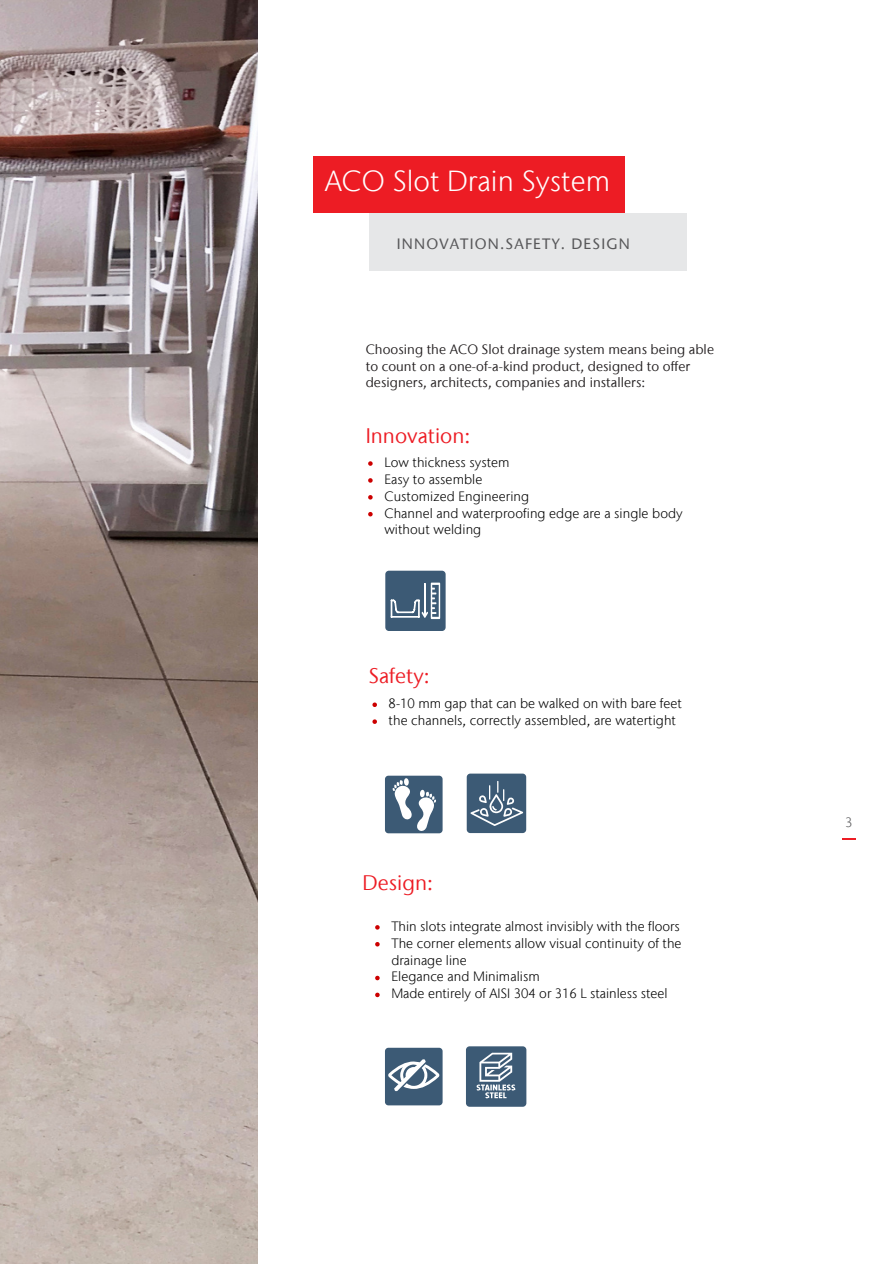
<style>
.page{position:relative;width:893px;height:1264px;background:#fff}
.page>*{position:absolute;margin:0;border:0;box-sizing:border-box;transform-origin:0 0}
.t1{font:300 28.95px "Stone Sans IIITC Com";color:#fff}
.t2{font:21px "Stone Sans IIITC Com";letter-spacing:.005em;color:#ed1c24}
.t3{font:500 15px "Stone Sans IIITC Com";letter-spacing:.08em;color:#58585a}
.t4{font:300 13.5px/16.8px "Stone Sans IIITC Com";letter-spacing:.005em;color:#000}
.t5{font:13.5px/16.8px "Stone Sans IIITC Com";letter-spacing:.005em;color:#231f20}
.t6{font:300 13.5px "Stone Sans IIITC Com";color:#58585a}
</style>
<div class="page">
<img style="left:0;top:0;width:258px;height:1263px">
<div style="left:313px;top:156px;width:311px;height:57px;background:#ed1c24"></div>
<div style="left:370px;top:213px;width:317px;height:57px;background:#e6e7e8"></div>
<div style="left:385px;top:570px;width:60px;height:61px;background:#3c5a75;border-radius:4px"></div>
<svg style="left:390px;top:582px;width:50px;height:37px"></svg>
<div style="left:385px;top:1047px;width:57px;height:58px;background:#3c5a75;border-radius:3px"></div>
<svg style="left:388px;top:1059px;width:51px;height:32px"></svg>
<div style="left:385px;top:775px;width:57px;height:58px;background:#3c5a75;border-radius:3px"></div>
<svg style="left:392px;top:778px;width:44px;height:53px"></svg>
<div style="left:466px;top:1046px;width:60px;height:60px;background:#3c5a75;border-radius:4px"></div>
<svg style="left:476px;top:1052px;width:39px;height:46px"></svg>
<div style="left:466px;top:773px;width:60px;height:60px;background:#3c5a75;border-radius:4px"></div>
<svg style="left:470px;top:781px;width:53px;height:45px"></svg>
<svg style="left:372px;top:702px;width:5px;height:5px"></svg>
<svg style="left:372px;top:719px;width:5px;height:5px"></svg>
<svg style="left:368px;top:461px;width:4px;height:5px"></svg>
<svg style="left:368px;top:478px;width:4px;height:4px"></svg>
<svg style="left:368px;top:495px;width:4px;height:4px"></svg>
<svg style="left:368px;top:512px;width:4px;height:4px"></svg>
<svg style="left:375px;top:925px;width:4px;height:4px"></svg>
<svg style="left:375px;top:942px;width:4px;height:4px"></svg>
<svg style="left:375px;top:975px;width:4px;height:5px"></svg>
<svg style="left:375px;top:992px;width:4px;height:5px"></svg>
<svg style="left:842px;top:838px;width:13px;height:1px"></svg>
<p class="t1" style="left:325px;top:162px;width:287px">ACO Slot Drain System</p>
<p class="t3" style="left:397px;top:234px;width:234px">INNOVATION.SAFETY. DESIGN</p>
<p class="t5" style="left:365px;top:341px;width:350px">Choosing the ACO Slot drainage system means being able to count on a one-of-a-kind product, designed to offer designers, architects, companies and installers:</p>
<p class="t2" style="left:365px;top:421px;width:106px">Innovation:</p>
<p class="t4" style="left:384px;top:454px;width:127px">Low thickness system</p>
<p class="t4" style="left:384px;top:471px;width:100px">Easy to assemble</p>
<p class="t4" style="left:384px;top:487px;width:146px">Customized Engineering</p>
<p class="t4" style="left:384px;top:504px;width:300px">Channel and waterproofing edge are a single body without welding</p>
<p class="t2" style="left:368px;top:661px;width:63px">Safety:</p>
<p class="t4" style="left:388px;top:695px;width:294px">8-10 mm gap that can be walked on with bare feet</p>
<p class="t4" style="left:388px;top:712px;width:289px">the channels, correctly assembled, are watertight</p>
<p class="t2" style="left:362px;top:868px;width:72px">Design:</p>
<p class="t4" style="left:391px;top:917px;width:290px">Thin slots integrate almost invisibly with the floors</p>
<p class="t4" style="left:391px;top:934px;width:292px">The corner elements allow visual continuity of the drainage line</p>
<p class="t4" style="left:391px;top:968px;width:150px">Elegance and Minimalism</p>
<p class="t4" style="left:391px;top:985px;width:278px">Made entirely of AISI 304 or 316 L stainless steel</p>
<p class="t6" style="left:845px;top:813px;width:9px">3</p>
</div>
